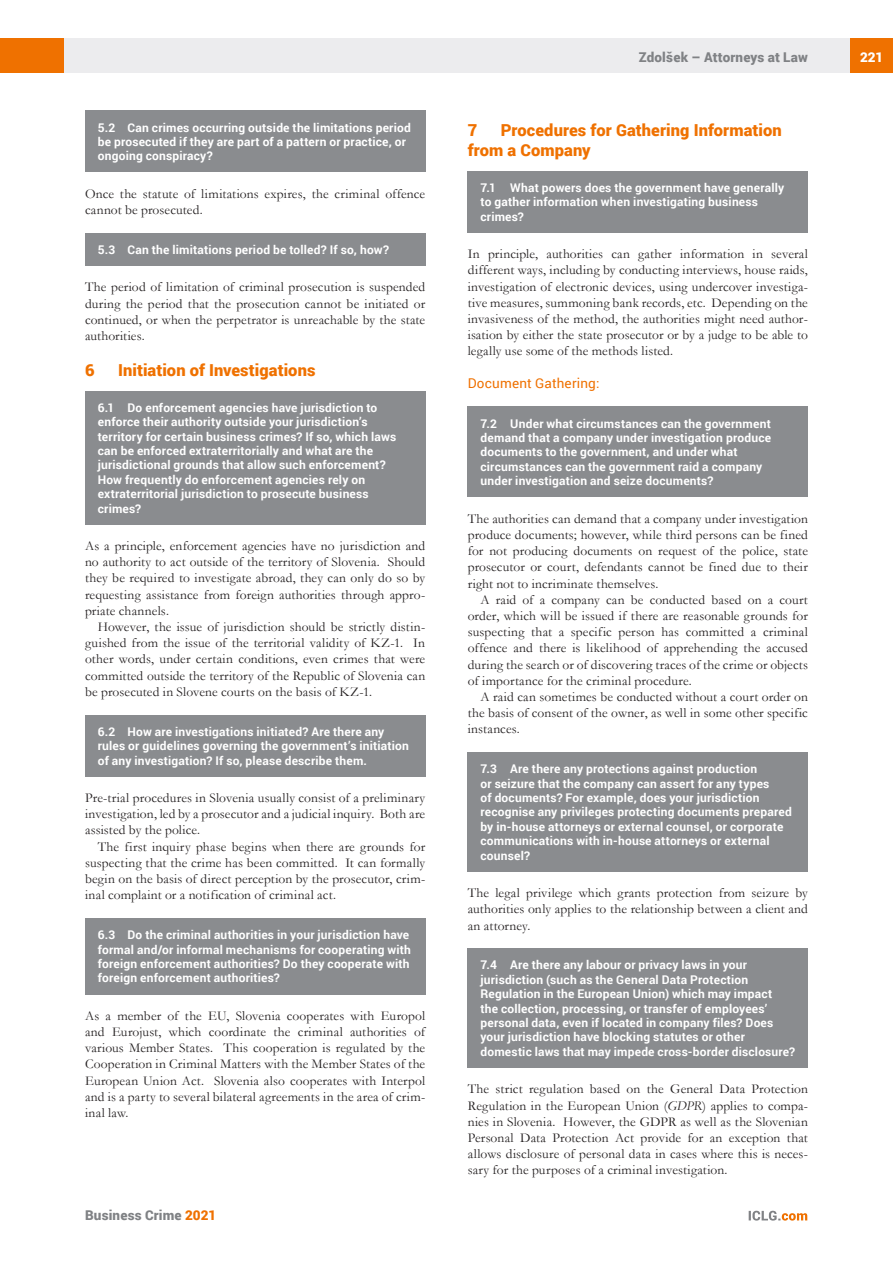
<style>
.page{position:relative;width:893px;height:1263px;background:#fff}
.page>*{position:absolute;margin:0;border:0;box-sizing:border-box;transform-origin:0 0}
.MS_Heading{font:900 16.5px/19.8px "Roboto";letter-spacing:.005em;color:#ef7100}
.MS_Body_Text_-_First{font:13.5px/16.2px "Garamond";letter-spacing:.01em;color:#231f20;text-align:justify}
.MS_Body_Text_-_Secon{font:13.5px/16.2px "Garamond";letter-spacing:.01em;color:#231f20;text-align:justify}
.t1{font:900 13.5px "Roboto";letter-spacing:.01em;color:#808285}
.Section_Subheading{font:13.5px "Roboto";letter-spacing:.015em;color:#ef7100}
.t2{font:900 13.5px "Roboto";color:#fff}
.MS_-_Question{font:700 12px/14.4px "Roboto";letter-spacing:.015em;color:#fff}
.MS_-_Question_follow{font:700 12px/14.4px "Roboto";letter-spacing:.015em;color:#fff}
.s1{color:#ef7100}
.s2{font-style:italic}
</style>
<div class="page">
<div style="left:64px;top:38px;width:786px;height:34px;background:#ececee"></div>
<div style="left:850px;top:38px;width:43px;height:34px;background:#ef7100"></div>
<div style="left:0;top:38px;width:64px;height:34px;background:#ef7100"></div>
<svg style="left:749px;top:1211px;width:58px;height:9px"></svg>
<div style="left:468px;top:171px;width:340px;height:61px;background:#8a8c8f"></div>
<div style="left:468px;top:406px;width:340px;height:91px;background:#8a8c8f"></div>
<div style="left:468px;top:752px;width:340px;height:119px;background:#8a8c8f"></div>
<div style="left:468px;top:948px;width:340px;height:119px;background:#8a8c8f"></div>
<div style="left:85px;top:111px;width:340px;height:61px;background:#8a8c8f"></div>
<div style="left:85px;top:233px;width:340px;height:33px;background:#8a8c8f"></div>
<div style="left:85px;top:391px;width:340px;height:133px;background:#8a8c8f"></div>
<div style="left:85px;top:715px;width:340px;height:61px;background:#8a8c8f"></div>
<div style="left:85px;top:918px;width:340px;height:76px;background:#8a8c8f"></div>
<p class="MS_-_Question" style="left:98px;top:120px;width:315px">5.2 Can crimes occurring outside the limitations period be prosecuted if they are part of a pattern or practice, or ongoing conspiracy?</p>
<p class="MS_Body_Text_-_First" style="left:85px;top:185px;width:342px">Once the statute of limitations expires, the criminal offence cannot be prosecuted.</p>
<p class="MS_-_Question" style="left:98px;top:242px;width:293px">5.3 Can the limitations period be tolled? If so, how?</p>
<p class="MS_Body_Text_-_First" style="left:85px;top:279px;width:342px">The period of limitation of criminal prosecution is suspended during the period that the prosecution cannot be initiated or continued, or when the perpetrator is unreachable by the state authorities.</p>
<p class="MS_Heading" style="left:85px;top:360px;width:11px">6</p>
<p class="MS_Heading" style="left:118px;top:360px;width:199px">Initiation of Investigations</p>
<p class="MS_-_Question_follow" style="left:98px;top:400px;width:300px">6.1 Do enforcement agencies have jurisdiction to enforce their authority outside your jurisdiction’s territory for certain business crimes? If so, which laws can be enforced extraterritorially and what are the jurisdictional grounds that allow such enforcement?<br>How frequently do enforcement agencies rely on extraterritorial jurisdiction to prosecute business crimes?</p>
<p class="MS_Body_Text_-_First" style="left:85px;top:537px;width:342px">As a principle, enforcement agencies have no jurisdiction and no authority to act outside of the territory of Slovenia. Should they be required to investigate abroad, they can only do so by requesting assistance from foreign authorities through appro&shy;priate channels.</p>
<p class="MS_Body_Text_-_Secon" style="left:85px;top:618px;width:342px;text-indent:13px">However, the issue of jurisdiction should be strictly distin&shy;guished from the issue of the territorial validity of KZ-1. In other words, under certain conditions, even crimes that were committed outside the territory of the Republic of Slovenia can be prosecuted in Slovene courts on the basis of KZ-1.</p>
<p class="MS_-_Question" style="left:98px;top:724px;width:313px">6.2 How are investigations initiated? Are there any rules or guidelines governing the government’s initiation of any investigation? If so, please describe them.</p>
<p class="MS_Body_Text_-_First" style="left:85px;top:789px;width:342px">Pre-trial procedures in Slovenia usually consist of a preliminary investigation, led by a prosecutor and a judicial inquiry. Both are assisted by the police.</p>
<p class="MS_Body_Text_-_Secon" style="left:85px;top:838px;width:342px;text-indent:13px">The first inquiry phase begins when there are grounds for suspecting that the crime has been committed. It can formally begin on the basis of direct perception by the prosecutor, crim&shy;inal complaint or a notification of criminal act.</p>
<p class="MS_-_Question" style="left:98px;top:927px;width:315px">6.3 Do the criminal authorities in your jurisdiction have formal and/or informal mechanisms for cooperating with foreign enforcement authorities? Do they cooperate with foreign enforcement authorities?</p>
<p class="MS_Body_Text_-_First" style="left:85px;top:1007px;width:342px">As a member of the EU, Slovenia cooperates with Europol and Eurojust, which coordinate the criminal authorities of various Member States. This cooperation is regulated by the Cooperation in Criminal Matters with the Member States of the European Union Act. Slovenia also cooperates with Interpol and is a party to several bilateral agreements in the area of crim&shy;inal law.</p>
<p class="t1" style="left:85px;top:1206px;width:133px">Business Crime <span class="s1">2021</span></p>
<p class="t1" style="left:639px;top:48px;width:171px">Zdolšek – Attorneys at Law</p>
<p class="t2" style="left:860px;top:48px;width:25px">221</p>
<p class="MS_Heading" style="left:468px;top:120px;width:316px;text-indent:33px">Procedures for Gathering Information from a Company</p>
<p class="MS_-_Question_follow" style="left:480px;top:180px;width:305px">7.1 What powers does the government have generally to gather information when investigating business crimes?</p>
<p class="MS_Body_Text_-_First" style="left:468px;top:245px;width:342px">In principle, authorities can gather information in several different ways, including by conducting interviews, house raids, investigation of electronic devices, using undercover investiga&shy;tive measures, summoning bank records, etc. Depending on the invasiveness of the method, the authorities might need author&shy;isation by either the state prosecutor or by a judge to be able to legally use some of the methods listed.</p>
<p class="Section_Subheading" style="left:468px;top:373px;width:133px">Document Gathering:</p>
<p class="MS_-_Question" style="left:480px;top:416px;width:292px">7.2 Under what circumstances can the government demand that a company under investigation produce documents to the government, and under what circumstances can the government raid a company under investigation and seize documents?</p>
<p class="MS_Body_Text_-_First" style="left:468px;top:510px;width:342px">The authorities can demand that a company under investigation produce documents; however, while third persons can be fined for not producing documents on request of the police, state prosecutor or court, defendants cannot be fined due to their right not to incriminate themselves.</p>
<p class="MS_Body_Text_-_Secon" style="left:468px;top:591px;width:342px;text-indent:13px">A raid of a company can be conducted based on a court order, which will be issued if there are reasonable grounds for suspecting that a specific person has committed a criminal offence and there is likelihood of apprehending the accused during the search or of discovering traces of the crime or objects of importance for the criminal procedure.</p>
<p class="MS_Body_Text_-_Secon" style="left:468px;top:688px;width:342px;text-indent:13px">A raid can sometimes be conducted without a court order on the basis of consent of the owner, as well in some other specific instances.</p>
<p class="MS_-_Question" style="left:480px;top:761px;width:313px">7.3 Are there any protections against production<br>or seizure that the company can assert for any types<br>of documents? For example, does your jurisdiction recognise any privileges protecting documents prepared by in-house attorneys or external counsel, or corporate communications with in-house attorneys or external counsel?</p>
<p class="MS_Body_Text_-_First" style="left:468px;top:884px;width:342px">The legal privilege which grants protection from seizure by authorities only applies to the relationship between a client and an attorney.</p>
<p class="MS_-_Question" style="left:480px;top:957px;width:316px">7.4 Are there any labour or privacy laws in your jurisdiction (such as the General Data Protection Regulation in the European Union) which may impact<br>the collection, processing, or transfer of employees’ personal data, even if located in company files? Does your jurisdiction have blocking statutes or other domestic laws that may impede cross-border disclosure?</p>
<p class="MS_Body_Text_-_First" style="left:468px;top:1080px;width:342px">The strict regulation based on the General Data Protection Regulation in the European Union (<span class="s2">GDPR</span>) applies to compa&shy;nies in Slovenia. However, the GDPR as well as the Slovenian Personal Data Protection Act provide for an exception that allows disclosure of personal data in cases where this is neces&shy;sary for the purposes of a criminal investigation.</p>
<p class="MS_Heading" style="left:468px;top:120px;width:11px">7</p>
</div>
